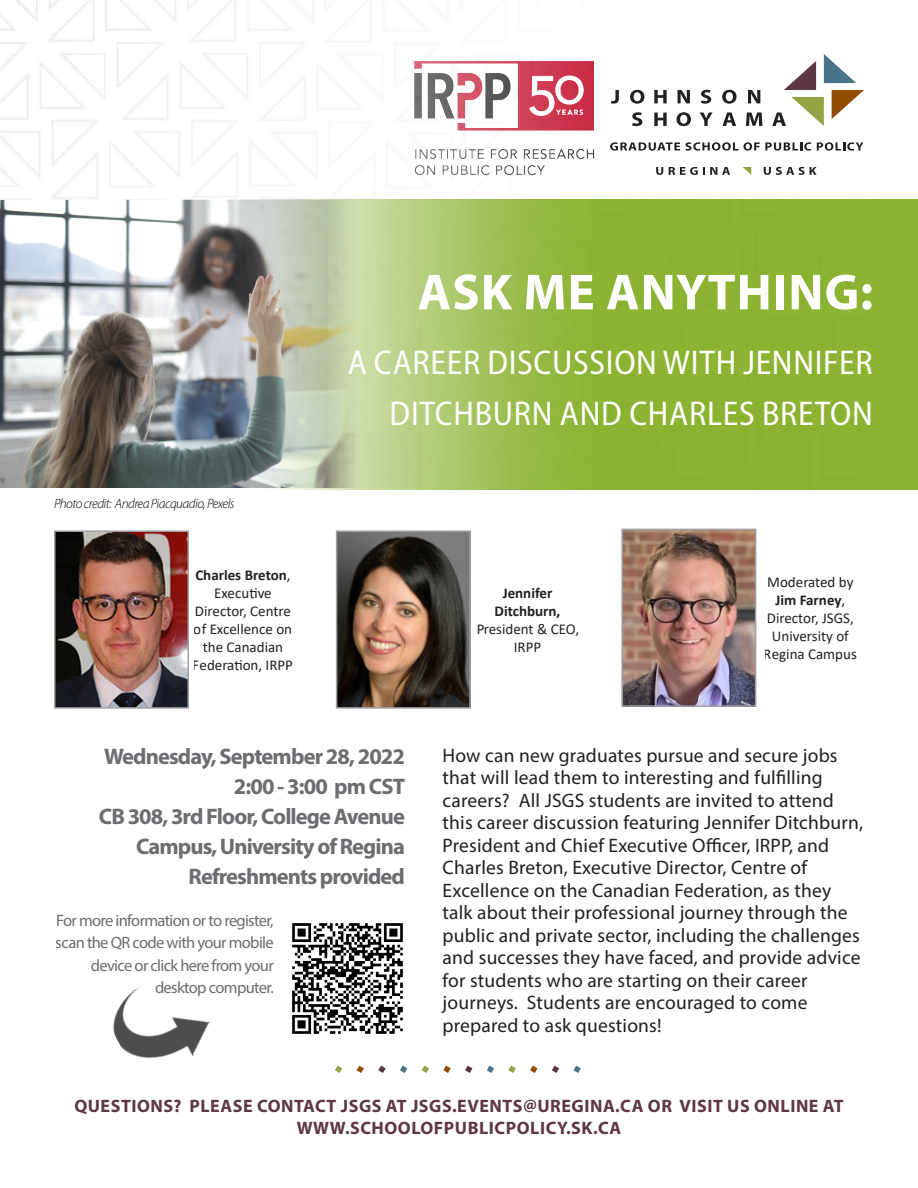
<style>
.page{position:relative;width:918px;height:1188px;background:#fff}
.page>*{position:absolute;margin:0;border:0;box-sizing:border-box;transform-origin:0 0}
.t1{font:700 51px "Myriad Pro";letter-spacing:.02em;color:#fff}
.t2{font:semi-condensed 34.5px/51px "Myriad Pro";letter-spacing:.02em;color:#fff;text-align:right}
.t3{font:700 22.5px/30px "Myriad Pro";letter-spacing:-.04em;color:#6c6d70;text-align:right}
.t4{font:19.5px/22.5px "Myriad Pro";letter-spacing:.01em;color:#231f20}
.Copy{font:700 18px/21.6px "Myriad Pro";letter-spacing:.03em;color:#5e3744;text-align:center}
.t5{font:16.5px/22.5px "Myriad Pro";letter-spacing:-.04em;color:#6c6d70;text-align:right}
.t6{font:15px/18px "Calibri";color:#231f20;text-align:center}
.t7{font:700 15px/18px "Calibri";color:#231f20;text-align:center}
.t8{font:italic 300 13.5px "Myriad Pro";letter-spacing:-.04em;color:#000}
.s1{font-weight:700}
</style>
<div class="page">
<svg style="left:335px;top:1066px;width:7px;height:7px"></svg>
<svg style="left:378px;top:1066px;width:8px;height:7px"></svg>
<svg style="left:357px;top:1066px;width:7px;height:7px"></svg>
<svg style="left:400px;top:1066px;width:7px;height:7px"></svg>
<svg style="left:508px;top:1066px;width:8px;height:7px"></svg>
<svg style="left:552px;top:1066px;width:7px;height:7px"></svg>
<svg style="left:530px;top:1066px;width:8px;height:7px"></svg>
<svg style="left:573px;top:1066px;width:8px;height:7px"></svg>
<svg style="left:422px;top:1066px;width:7px;height:7px"></svg>
<svg style="left:465px;top:1066px;width:7px;height:7px"></svg>
<svg style="left:443px;top:1066px;width:8px;height:7px"></svg>
<svg style="left:487px;top:1066px;width:7px;height:7px"></svg>
<img style="left:113px;top:986px;width:97px;height:72px">
<img style="left:292px;top:923px;width:111px;height:111px">
<img style="left:0;top:0;width:864px;height:199px">
<svg style="left:611px;top:90px;width:8px;height:14px"></svg>
<svg style="left:630px;top:90px;width:14px;height:14px"></svg>
<svg style="left:654px;top:90px;width:13px;height:13px"></svg>
<svg style="left:678px;top:90px;width:12px;height:13px"></svg>
<svg style="left:701px;top:90px;width:10px;height:14px"></svg>
<svg style="left:722px;top:90px;width:15px;height:14px"></svg>
<svg style="left:748px;top:90px;width:12px;height:13px"></svg>
<svg style="left:632px;top:112px;width:10px;height:14px"></svg>
<svg style="left:654px;top:113px;width:13px;height:13px"></svg>
<svg style="left:677px;top:112px;width:14px;height:14px"></svg>
<svg style="left:700px;top:113px;width:13px;height:13px"></svg>
<svg style="left:723px;top:113px;width:13px;height:13px"></svg>
<svg style="left:746px;top:113px;width:16px;height:13px"></svg>
<svg style="left:824px;top:54px;width:32px;height:29px"></svg>
<svg style="left:832px;top:90px;width:32px;height:29px"></svg>
<svg style="left:772px;top:97px;width:52px;height:29px"></svg>
<svg style="left:784px;top:61px;width:32px;height:29px"></svg>
<svg style="left:610px;top:142px;width:201px;height:9px"></svg>
<svg style="left:817px;top:142px;width:46px;height:9px"></svg>
<svg style="left:743px;top:167px;width:8px;height:8px"></svg>
<svg style="left:764px;top:167px;width:53px;height:8px"></svg>
<svg style="left:656px;top:167px;width:7px;height:8px"></svg>
<svg style="left:669px;top:167px;width:61px;height:8px"></svg>
<img style="left:0;top:199px;width:864px;height:289px">
<svg style="left:259px;top:200px;width:659px;height:290px;background:#9cbc55"></svg>
<img style="left:339px;top:533px;width:129px;height:173px">
<div style="left:336px;top:530px;width:135px;height:179px;border:2px solid #a0a1a5"></div>
<img style="left:57px;top:533px;width:129px;height:173px">
<div style="left:54px;top:530px;width:135px;height:179px;border:2px solid #a0a1a5"></div>
<img style="left:624px;top:532px;width:129px;height:172px">
<div style="left:621px;top:529px;width:135px;height:178px;border:2px solid #a0a1a5"></div>
<h1 class="t1" style="left:418px;top:259px;width:457px">ASK ME ANYTHING:</h1>
<p class="t8" style="left:54px;top:495px;width:182px">Photo credit: Andrea Piacquadio, Pexels</p>
<h2 class="t2" style="left:348px;top:336px;width:527px">A CAREER DISCUSSION WITH JENNIFER<br>DITCHBURN AND CHARLES BRETON</h2>
<p class="t6" style="left:193px;top:566px;width:102px"><span class="s1">Charles Breton</span>,<br>Executive<br>Director, Centre of Excellence on the Canadian<br>Federation, IRPP</p>
<p class="t6" style="left:764px;top:573px;width:95px">Moderated by<br><span class="s1">Jim Farney</span>,<br>Director, JSGS,<br>University of<br>Regina Campus</p>
<p class="t7" style="left:495px;top:584px;width:67px">Jennifer<br>Ditchburn,</p>
<p class="t6" style="left:476px;top:620px;width:105px">President &amp; CEO,<br>IRPP</p>
<p class="t3" style="left:99px;top:740px;width:308px">Wednesday, September 28, 2022<br>2:00 - 3:00 pm CST<br>CB 308, 3rd Floor, College Avenue<br>Campus, University of Regina<br>Refreshments provided</p>
<p class="t5" style="left:56px;top:909px;width:219px">For more information or to register, scan the QR code with your mobile device or click here from your desktop computer.</p>
<p class="t4" style="left:443px;top:743px;width:422px">How can new graduates pursue and secure jobs that will lead them to interesting and fulfilling careers? All JSGS students are invited to attend this career discussion featuring Jennifer Ditchburn, President and Chief Executive Officer, IRPP, and Charles Breton, Executive Director, Centre of Excellence on the Canadian Federation, as they talk about their professional journey through the public and private sector, including the challenges and successes they have faced, and provide advice for students who are starting on their career journeys. Students are encouraged to come prepared to ask questions!</p>
<p class="Copy" style="left:74px;top:1095px;width:771px">QUESTIONS? PLEASE CONTACT JSGS AT JSGS.EVENTS@UREGINA.CA OR VISIT US ONLINE AT<br>WWW.SCHOOLOFPUBLICPOLICY.SK.CA</p>
</div>
